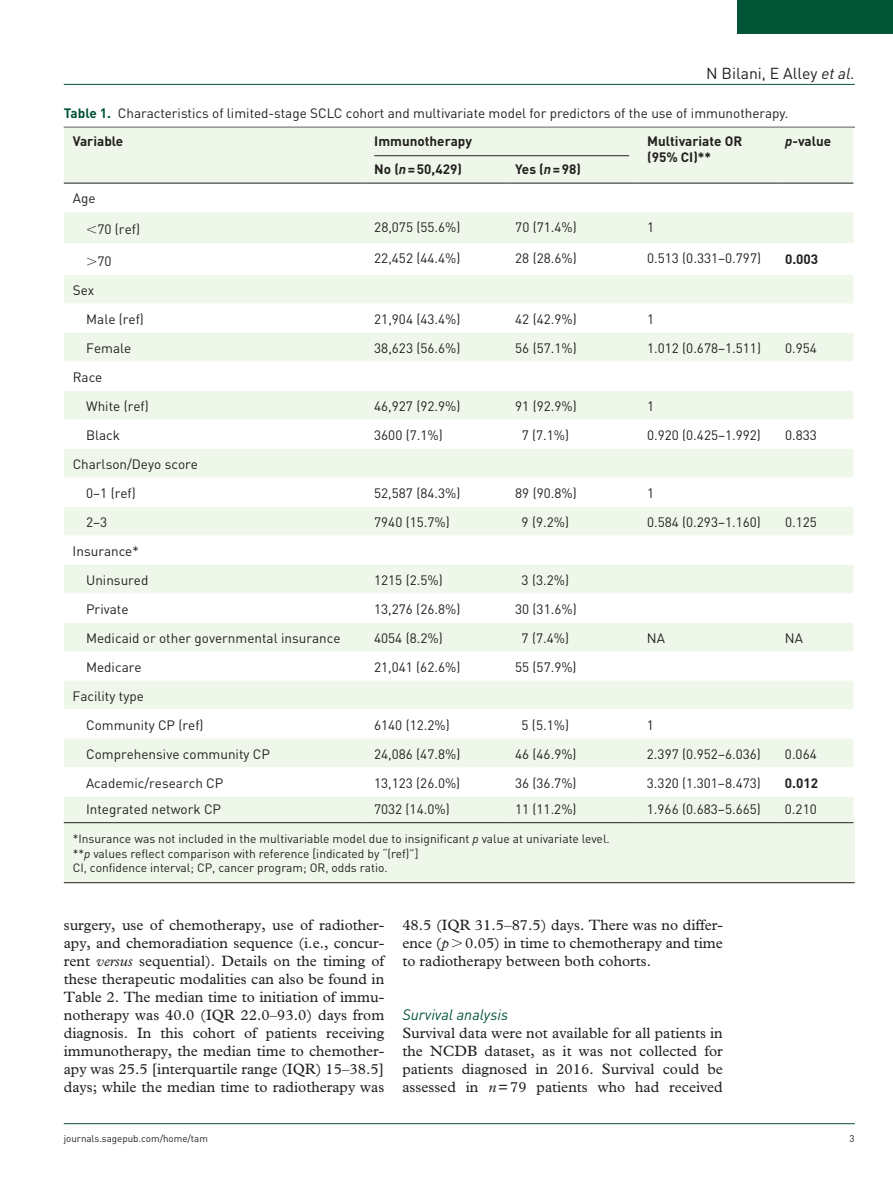
<style>
.page{position:relative;width:893px;height:1191px;background:#fff}
.page>*{position:absolute;margin:0;border:0;box-sizing:border-box;transform-origin:0 0}
.t1{font:15.75px "DIN";color:#231f20}
.t2{font:15px/18px "Plantin Std";color:#231f20;text-align:justify}
.t3{font:italic 15px "DIN";color:#015436}
.t4{font:13.5px/29px "DIN";color:#231f20}
.t5{font:700 13.5px/15.8px "DIN";color:#231f20}
.t6{font:12px/14.2px "DIN";color:#231f20}
.t7{font:9.75px "DIN";color:#231f20}
.s1{font-style:italic}
.s2{font-weight:700;color:#015436}
.s3{font-weight:700}
</style>
<div class="page">
<hr style="left:64px;top:84px;width:791px;height:1px;background:#015436">
<hr style="left:64px;top:1123px;width:791px;height:1px;background:#015436">
<div style="left:738px;top:0;width:155px;height:34px;background:#015436"></div>
<div style="left:64px;top:818px;width:791px;height:64px;background:#eff7ea"></div>
<hr style="left:64px;top:127px;width:791px;height:1px;background:#231f20">
<hr style="left:64px;top:882px;width:791px;height:1px;background:#231f20">
<div style="left:64px;top:128px;width:789px;height:690px;background:#eff7ea"></div>
<svg style="left:64px;top:184px;width:789px;height:612px"></svg>
<hr style="left:64px;top:183px;width:301px;height:1px;background:#231f20">
<hr style="left:365px;top:183px;width:141px;height:1px;background:#231f20">
<hr style="left:506px;top:183px;width:132px;height:1px;background:#231f20">
<hr style="left:64px;top:822px;width:301px;height:1px;background:#231f20">
<hr style="left:365px;top:822px;width:141px;height:1px;background:#231f20">
<hr style="left:506px;top:822px;width:132px;height:1px;background:#231f20">
<hr style="left:638px;top:822px;width:138px;height:1px;background:#231f20">
<hr style="left:776px;top:822px;width:77px;height:1px;background:#231f20">
<hr style="left:638px;top:183px;width:138px;height:1px;background:#231f20">
<hr style="left:776px;top:183px;width:77px;height:1px;background:#231f20">
<hr style="left:374px;top:155px;width:255px;height:1px;background:#231f20">
<svg style="left:87px;top:226px;width:9px;height:8px"></svg>
<svg style="left:87px;top:257px;width:9px;height:8px"></svg>
<p class="t1" style="left:706px;top:63px;width:150px">N Bilani, E Alley <span class="s1">et al.</span></p>
<p class="t4" style="left:73px;top:98px;width:717px;line-height:28.5px;text-indent:-9px"><span class="s2">Table 1.</span> Characteristics of limited-stage SCLC cohort and multivariate model for predictors of the use of immunotherapy.<br><span class="s3">Variable</span></p>
<p class="t5" style="left:374px;top:133px;width:99px">Immunotherapy</p>
<p class="t5" style="left:647px;top:133px;width:97px">Multivariate OR (95% CI)**</p>
<p class="t5" style="left:785px;top:133px;width:48px"><span class="s1">p</span>-value</p>
<p class="t5" style="left:374px;top:161px;width:89px">No (<span class="s1">n</span>=50,429)</p>
<p class="t5" style="left:515px;top:161px;width:67px">Yes (<span class="s1">n</span>=98)</p>
<p class="t4" style="left:73px;top:183px;width:24px">Age</p>
<p class="t4" style="left:98px;top:215px;width:44px">70 (ref)</p>
<p class="t4" style="left:374px;top:212px;width:88px">28,075 (55.6%)</p>
<p class="t4" style="left:515px;top:212px;width:63px">70 (71.4%)</p>
<p class="t4" style="left:647px;top:212px;width:9px">1</p>
<p class="t4" style="left:97px;top:246px;width:16px">70</p>
<p class="t4" style="left:374px;top:244px;width:88px">22,452 (44.4%)</p>
<p class="t4" style="left:515px;top:244px;width:63px">28 (28.6%)</p>
<p class="t4" style="left:647px;top:244px;width:115px">0.513 (0.331–0.797)</p>
<p class="t5" style="left:785px;top:250px;width:35px">0.003</p>
<p class="t4" style="left:86px;top:275px;width:59px;text-indent:-14px">Sex<br>Male (ref)</p>
<p class="t4" style="left:374px;top:304px;width:88px">21,904 (43.4%)</p>
<p class="t4" style="left:515px;top:304px;width:63px">42 (42.9%)</p>
<p class="t4" style="left:647px;top:304px;width:9px">1</p>
<p class="t4" style="left:86px;top:333px;width:47px">Female</p>
<p class="t4" style="left:374px;top:333px;width:88px">38,623 (56.6%)</p>
<p class="t4" style="left:515px;top:333px;width:63px">56 (57.1%)</p>
<p class="t4" style="left:647px;top:333px;width:115px">1.012 (0.678–1.511)</p>
<p class="t4" style="left:785px;top:333px;width:33px">0.954</p>
<p class="t4" style="left:86px;top:362px;width:64px;text-indent:-14px">Race<br>White (ref)</p>
<p class="t4" style="left:374px;top:391px;width:88px">46,927 (92.9%)</p>
<p class="t4" style="left:515px;top:391px;width:63px">91 (92.9%)</p>
<p class="t4" style="left:647px;top:391px;width:9px">1</p>
<p class="t4" style="left:86px;top:420px;width:35px">Black</p>
<p class="t4" style="left:374px;top:420px;width:70px">3600 (7.1%)</p>
<p class="t4" style="left:522px;top:420px;width:49px">7 (7.1%)</p>
<p class="t4" style="left:647px;top:420px;width:115px">0.920 (0.425–1.992)</p>
<p class="t4" style="left:785px;top:420px;width:33px">0.833</p>
<p class="t4" style="left:86px;top:449px;width:113px;text-indent:-14px">Charlson/Deyo score<br>0–1 (ref)</p>
<p class="t4" style="left:374px;top:478px;width:88px">52,587 (84.3%)</p>
<p class="t4" style="left:515px;top:478px;width:63px">89 (90.8%)</p>
<p class="t4" style="left:647px;top:478px;width:9px">1</p>
<p class="t4" style="left:86px;top:507px;width:23px">2–3</p>
<p class="t4" style="left:374px;top:507px;width:77px">7940 (15.7%)</p>
<p class="t4" style="left:522px;top:507px;width:49px">9 (9.2%)</p>
<p class="t4" style="left:647px;top:507px;width:115px">0.584 (0.293–1.160)</p>
<p class="t4" style="left:785px;top:507px;width:33px">0.125</p>
<p class="t4" style="left:86px;top:536px;width:64px;text-indent:-14px">Insurance*<br>Uninsured</p>
<p class="t4" style="left:374px;top:565px;width:70px">1215 (2.5%)</p>
<p class="t4" style="left:522px;top:565px;width:49px">3 (3.2%)</p>
<p class="t4" style="left:86px;top:594px;width:44px">Private</p>
<p class="t4" style="left:374px;top:594px;width:88px">13,276 (26.8%)</p>
<p class="t4" style="left:515px;top:594px;width:63px">30 (31.6%)</p>
<p class="t4" style="left:86px;top:623px;width:256px">Medicaid or other governmental insurance</p>
<p class="t4" style="left:374px;top:623px;width:70px">4054 (8.2%)</p>
<p class="t4" style="left:522px;top:623px;width:49px">7 (7.4%)</p>
<p class="t4" style="left:647px;top:623px;width:20px">NA</p>
<p class="t4" style="left:785px;top:623px;width:20px">NA</p>
<p class="t4" style="left:86px;top:652px;width:57px">Medicare</p>
<p class="t4" style="left:374px;top:652px;width:88px">21,041 (62.6%)</p>
<p class="t4" style="left:515px;top:652px;width:63px">55 (57.9%)</p>
<p class="t4" style="left:86px;top:681px;width:119px;text-indent:-14px">Facility type<br>Community CP (ref)</p>
<p class="t4" style="left:374px;top:710px;width:77px">6140 (12.2%)</p>
<p class="t4" style="left:522px;top:710px;width:49px">5 (5.1%)</p>
<p class="t4" style="left:647px;top:710px;width:9px">1</p>
<p class="t4" style="left:86px;top:739px;width:185px">Comprehensive community CP</p>
<p class="t4" style="left:374px;top:739px;width:88px">24,086 (47.8%)</p>
<p class="t4" style="left:515px;top:739px;width:63px">46 (46.9%)</p>
<p class="t4" style="left:647px;top:739px;width:115px">2.397 (0.952–6.036)</p>
<p class="t4" style="left:785px;top:739px;width:33px">0.064</p>
<p class="t4" style="left:86px;top:768px;width:139px">Academic/research CP</p>
<p class="t4" style="left:374px;top:768px;width:88px">13,123 (26.0%)</p>
<p class="t4" style="left:515px;top:768px;width:63px">36 (36.7%)</p>
<p class="t4" style="left:647px;top:768px;width:115px">3.320 (1.301–8.473)</p>
<p class="t5" style="left:785px;top:774px;width:35px">0.012</p>
<p class="t4" style="left:86px;top:794px;width:137px">Integrated network CP</p>
<p class="t4" style="left:374px;top:794px;width:77px">7032 (14.0%)</p>
<p class="t4" style="left:515px;top:794px;width:63px">11 (11.2%)</p>
<p class="t4" style="left:647px;top:794px;width:115px">1.966 (0.683–5.665)</p>
<p class="t4" style="left:785px;top:794px;width:33px">0.210</p>
<p class="t6" style="left:73px;top:831px;width:538px">*Insurance was not included in the multivariable model due to insignificant <span class="s1">p</span> value at univariate level. **<span class="s1">p</span> values reflect comparison with reference [indicated by “(ref)”]<br>CI, confidence interval; CP, cancer program; OR, odds ratio.</p>
<p class="t2" style="left:64px;top:916px;width:322px">surgery, use of chemotherapy, use of radiother&shy;apy, and chemoradiation sequence (i.e., concur&shy;rent <span class="s1">versus</span> sequential). Details on the timing of these therapeutic modalities can also be found in Table 2. The median time to initiation of immu&shy;notherapy was 40.0 (IQR 22.0–93.0) days from diagnosis. In this cohort of patients receiving immunotherapy, the median time to chemother&shy;apy was 25.5 [interquartile range (IQR) 15–38.5] days; while the median time to radiotherapy was</p>
<p class="t2" style="left:402px;top:916px;width:322px">48.5 (IQR 31.5–87.5) days. There was no differ&shy;ence (<span class="s1">p</span> 0.05) in time to chemotherapy and time to radiotherapy between both cohorts.</p>
<p class="t3" style="left:402px;top:1005px;width:107px">Survival analysis</p>
<p class="t2" style="left:402px;top:1024px;width:322px">Survival data were not available for all patients in the NCDB dataset, as it was not collected for patients diagnosed in 2016. Survival could be assessed in <span class="s1">n</span>=79 patients who had received</p>
<p class="t7" style="left:64px;top:1132px;width:146px">journals.sagepub.com/home/tam</p>
<p class="t7" style="left:850px;top:1132px;width:7px">3</p>
</div>
